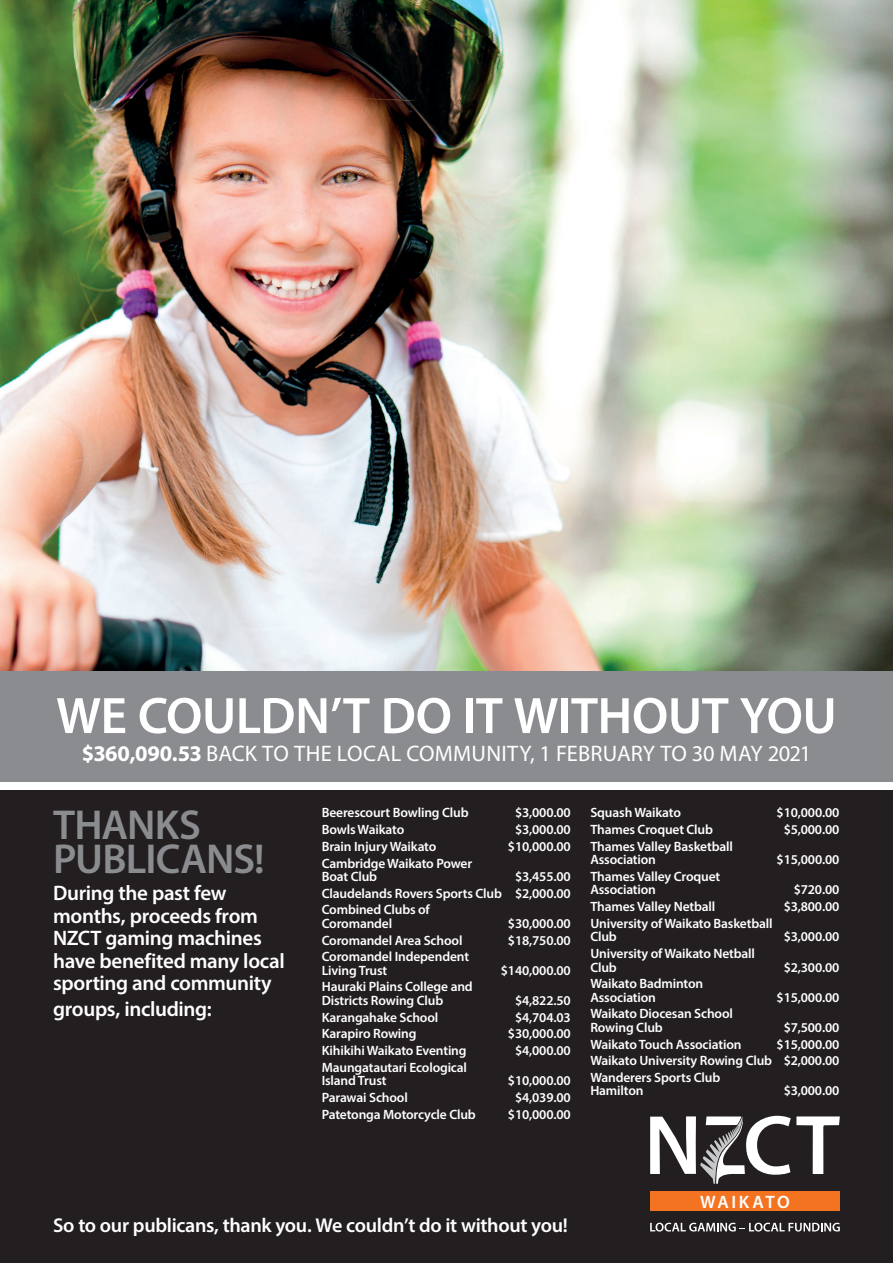
<style>
.page{position:relative;width:893px;height:1263px;background:#fff}
.page>*{position:absolute;margin:0;border:0;box-sizing:border-box;transform-origin:0 0}
.t1{font:600 51.6px "Myriad Pro";letter-spacing:-.01em;color:#fff}
.t2{font:600 42px/34.5px "Myriad Pro";letter-spacing:-.02em;color:#8a8c8f}
.t3{font:22.5px "Myriad Pro";letter-spacing:.005em;color:#fff}
.t4{font:600 21px/22.5px "Myriad Pro";letter-spacing:-.015em;color:#fff}
.t5{font:600 20.1px "Myriad Pro";letter-spacing:-.015em;color:#fff}
.t6{font:600 18px "Myriad Pro";letter-spacing:.135em;color:#fff}
.t7{font:600 13.5px/13.5px "Myriad Pro";letter-spacing:-.01em;color:#fff}
.s1{font-weight:700}
</style>
<div class="page">
<div style="left:0;top:790px;width:893px;height:473px;background:#231f20"></div>
<svg style="left:650px;top:1116px;width:190px;height:68px"></svg>
<svg style="left:650px;top:1223px;width:190px;height:8px"></svg>
<img style="left:0;top:0;width:893px;height:671px">
<div style="left:0;top:671px;width:893px;height:111px;background:#8a8c8f"></div>
<div style="left:650px;top:1191px;width:190px;height:20px;background:#f47321"></div>
<h1 class="t1" style="left:56px;top:683px;width:782px">WE COULDN’T DO IT WITHOUT YOU</h1>
<h3 class="t3" style="left:82px;top:740px;width:731px"><span class="s1">$360,090.53</span> BACK TO THE LOCAL COMMUNITY, 1 FEBRUARY TO 30 MAY 2021</h3>
<h2 class="t2" style="left:53px;top:806px;width:213px">THANKS<br>PUBLICANS!</h2>
<h3 class="t4" style="left:53px;top:881px;width:233px">During the past few months, proceeds from<br>NZCT gaming machines have benefited many local sporting and community</h3>
<h3 class="t4" style="left:53px;top:997px;width:160px">groups, including:</h3>
<p class="t7" style="left:322px;top:806px;width:148px">Beerescourt Bowling Club</p>
<p class="t7" style="left:515px;top:806px;width:57px">$3,000.00</p>
<p class="t7" style="left:322px;top:822px;width:84px">Bowls Waikato</p>
<p class="t7" style="left:515px;top:822px;width:57px">$3,000.00</p>
<p class="t7" style="left:322px;top:839px;width:116px">Brain Injury Waikato</p>
<p class="t7" style="left:508px;top:839px;width:64px">$10,000.00</p>
<p class="t7" style="left:322px;top:856px;width:152px">Cambridge Waikato Power<br>Boat Club</p>
<p class="t7" style="left:322px;top:868px;width:250px;line-height:16.6px;text-align:justify;text-indent:193px">$3,455.00<br>Claudelands Rovers Sports Club $2,000.00<br>Combined Clubs of</p>
<p class="t7" style="left:322px;top:916px;width:72px">Coromandel</p>
<p class="t7" style="left:508px;top:916px;width:64px">$30,000.00</p>
<p class="t7" style="left:322px;top:933px;width:142px">Coromandel Area School</p>
<p class="t7" style="left:508px;top:933px;width:64px">$18,750.00</p>
<p class="t7" style="left:322px;top:950px;width:149px">Coromandel Independent<br>Living Trust</p>
<p class="t7" style="left:501px;top:963px;width:71px">$140,000.00</p>
<p class="t7" style="left:322px;top:980px;width:152px">Hauraki Plains College and<br>Districts Rowing Club</p>
<p class="t7" style="left:515px;top:993px;width:57px">$4,822.50</p>
<p class="t7" style="left:322px;top:1010px;width:118px">Karangahake School</p>
<p class="t7" style="left:515px;top:1010px;width:57px">$4,704.03</p>
<p class="t7" style="left:322px;top:1027px;width:96px">Karapiro Rowing</p>
<p class="t7" style="left:508px;top:1027px;width:64px">$30,000.00</p>
<p class="t7" style="left:322px;top:1043px;width:146px">Kihikihi Waikato Eventing</p>
<p class="t7" style="left:515px;top:1043px;width:57px">$4,000.00</p>
<p class="t7" style="left:322px;top:1060px;width:147px">Maungatautari Ecological<br>Island Trust</p>
<p class="t7" style="left:508px;top:1073px;width:64px">$10,000.00</p>
<p class="t7" style="left:322px;top:1090px;width:88px">Parawai School</p>
<p class="t7" style="left:515px;top:1090px;width:57px">$4,039.00</p>
<p class="t7" style="left:322px;top:1107px;width:156px">Patetonga Motorcycle Club</p>
<p class="t7" style="left:508px;top:1107px;width:64px">$10,000.00</p>
<p class="t7" style="left:590px;top:806px;width:92px">Squash Waikato</p>
<p class="t7" style="left:777px;top:806px;width:64px">$10,000.00</p>
<p class="t7" style="left:590px;top:822px;width:124px">Thames Croquet Club</p>
<p class="t7" style="left:784px;top:822px;width:57px">$5,000.00</p>
<p class="t7" style="left:590px;top:839px;width:144px">Thames Valley Basketball<br>Association</p>
<p class="t7" style="left:777px;top:853px;width:64px">$15,000.00</p>
<p class="t7" style="left:590px;top:869px;width:131px">Thames Valley Croquet<br>Association</p>
<p class="t7" style="left:794px;top:883px;width:47px">$720.00</p>
<p class="t7" style="left:590px;top:899px;width:127px">Thames Valley Netball</p>
<p class="t7" style="left:784px;top:899px;width:57px">$3,800.00</p>
<p class="t7" style="left:590px;top:916px;width:184px">University of Waikato Basketball<br>Club</p>
<p class="t7" style="left:784px;top:930px;width:57px">$3,000.00</p>
<p class="t7" style="left:590px;top:946px;width:166px">University of Waikato Netball<br>Club</p>
<p class="t7" style="left:590px;top:976px;width:114px">Waikato Badminton<br>Association</p>
<p class="t7" style="left:590px;top:1007px;width:144px">Waikato Diocesan School<br>Rowing Club</p>
<p class="t7" style="left:784px;top:960px;width:57px">$2,300.00</p>
<p class="t7" style="left:777px;top:990px;width:64px">$15,000.00</p>
<p class="t7" style="left:784px;top:1020px;width:57px">$7,500.00</p>
<p class="t7" style="left:590px;top:1035px;width:251px;line-height:16.6px;text-align:justify;text-indent:186px">$15,000.00<br>Waikato University Rowing Club $2,000.00<br>Wanderers Sports Club</p>
<p class="t7" style="left:590px;top:1084px;width:55px">Hamilton</p>
<p class="t7" style="left:784px;top:1084px;width:57px">$3,000.00</p>
<p class="t7" style="left:590px;top:1037px;width:153px">Waikato Touch Association</p>
<h3 class="t5" style="left:53px;top:1213px;width:516px">So to our publicans, thank you. We couldn’t do it without you!</h3>
<h3 class="t6" style="left:700px;top:1190px;width:91px">WAIKATO</h3>
</div>
